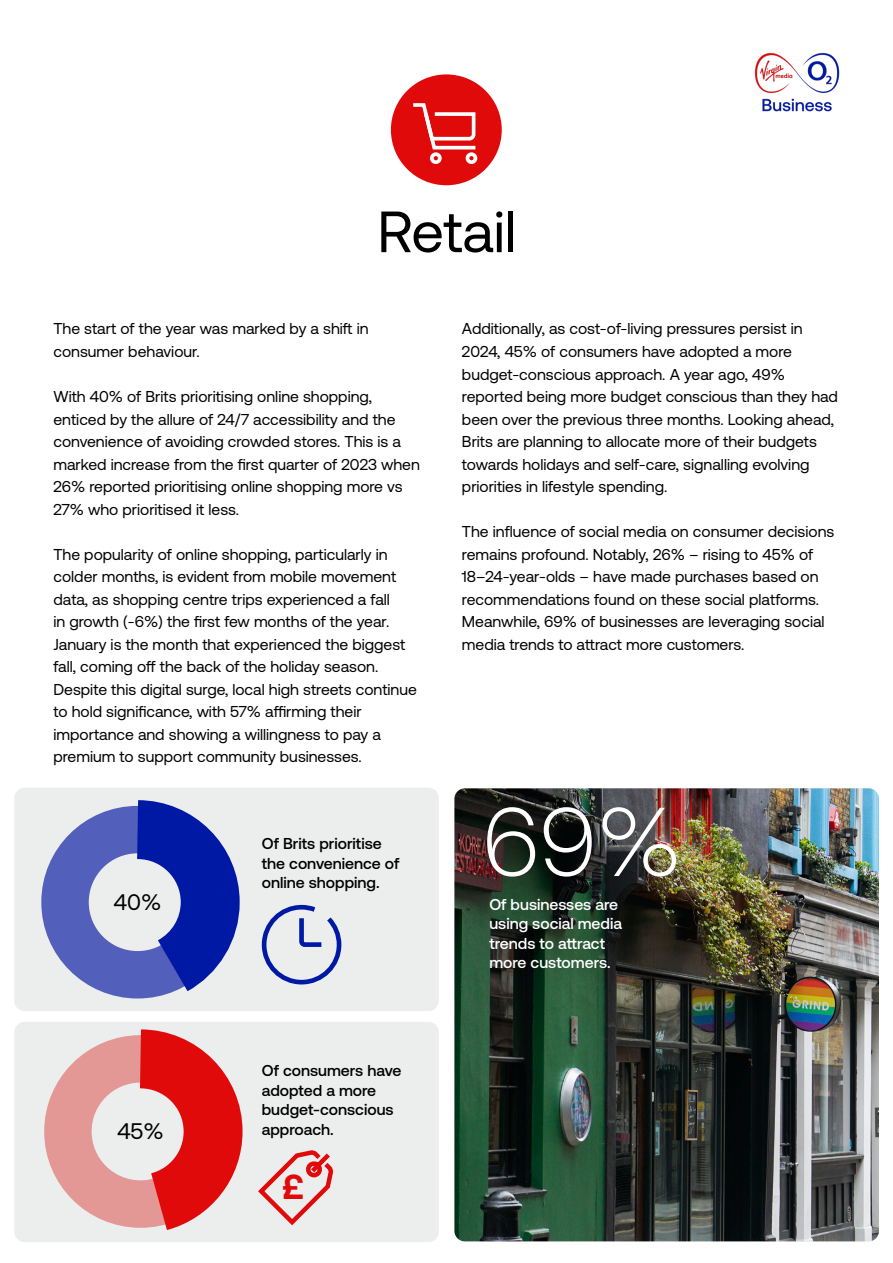
<style>
.page{position:relative;width:893px;height:1263px;background:#fff}
.page>*{position:absolute;margin:0;border:0;box-sizing:border-box;transform-origin:0 0}
.t1{font:300 97.5px "Aeonik Pro";color:#fff}
.t2{font:58.05px "Aeonik Pro";letter-spacing:-.005em;color:#000}
.t3{font:700 34.95px "Aeonik Pro";color:#e10a0a}
.t4{font:22.5px "Aeonik Pro";color:#000}
.t5{font:15.75px/22.5px "Aeonik Pro";color:#000}
.t6{font:500 15.75px/19.5px "Aeonik Pro";color:#000}
.t7{font:500 15.75px/19.5px "Aeonik Pro";color:#fff}
</style>
<div class="page">
<img style="left:754px;top:52px;width:86px;height:60px">
<div style="left:14px;top:788px;width:425px;height:223px;background:#eceded;border-radius:10px"></div>
<img style="left:454px;top:788px;width:425px;height:453px">
<div style="left:14px;top:1022px;width:425px;height:220px;background:#eceded;border-radius:10px"></div>
<svg style="left:269px;top:904px;width:73px;height:81px"></svg>
<div style="left:391px;top:74px;width:111px;height:111px;background:#e10a0a;border-radius:50%"></div>
<svg style="left:413px;top:103px;width:65px;height:61px"></svg>
<div style="left:44px;top:1035px;width:193px;height:193px;border:47px solid #e39895;border-radius:50%"></div>
<svg style="left:82px;top:1046px;width:161px;height:184px"></svg>
<div style="left:41px;top:806px;width:193px;height:192px;border:47px solid #525fbb;border-radius:50%"></div>
<svg style="left:79px;top:800px;width:190px;height:246px"></svg>
<svg style="left:258px;top:1150px;width:76px;height:76px"></svg>
<p class="t2" style="left:377px;top:200px;width:140px">Retail</p>
<p class="t5" style="left:53px;top:318px;width:317px">The start of the year was marked by a shift in consumer behaviour.</p>
<p class="t5" style="left:53px;top:385px;width:368px">With 40% of Brits prioritising online shopping, enticed by the allure of 24/7 accessibility and the convenience of avoiding crowded stores. This is a marked increase from the first quarter of 2023 when 26% reported prioritising online shopping more vs 27% who prioritised it less.</p>
<p class="t5" style="left:53px;top:543px;width:354px">The popularity of online shopping, particularly in colder months, is evident from mobile movement data, as shopping centre trips experienced a fall in growth (-6%) the first few months of the year.<br>January is the month that experienced the biggest fall, coming off the back of the holiday season.</p>
<p class="t5" style="left:53px;top:678px;width:365px">Despite this digital surge, local high streets continue to hold significance, with 57% affirming their importance and showing a willingness to pay a premium to support community businesses.</p>
<p class="t4" style="left:114px;top:890px;width:49px">40%</p>
<p class="t6" style="left:262px;top:834px;width:139px">Of Brits prioritise the convenience of online shopping.</p>
<p class="t6" style="left:262px;top:1061px;width:141px">Of consumers have adopted a more budget-conscious</p>
<p class="t4" style="left:117px;top:1119px;width:48px">45%</p>
<p class="t6" style="left:262px;top:1120px;width:73px">approach.</p>
<h3 class="t3" style="left:282px;top:1167px;width:23px">£</h3>
<p class="t5" style="left:462px;top:318px;width:377px">Additionally, as cost-of-living pressures persist in 2024, 45% of consumers have adopted a more budget-conscious approach. A year ago, 49% reported being more budget conscious than they had been over the previous three months. Looking ahead, Brits are planning to allocate more of their budgets towards holidays and self-care, signalling evolving priorities in lifestyle spending.</p>
<p class="t5" style="left:462px;top:520px;width:374px">The influence of social media on consumer decisions remains profound. Notably, 26% – rising to 45% of 18–24-year-olds – have made purchases based on recommendations found on these social platforms.<br>Meanwhile, 69% of businesses are leveraging social media trends to attract more customers.</p>
<p class="t1" style="left:482px;top:789px;width:201px">69%</p>
<p class="t7" style="left:489px;top:894px;width:134px">Of businesses are using social media trends to attract more customers.</p>
</div>
